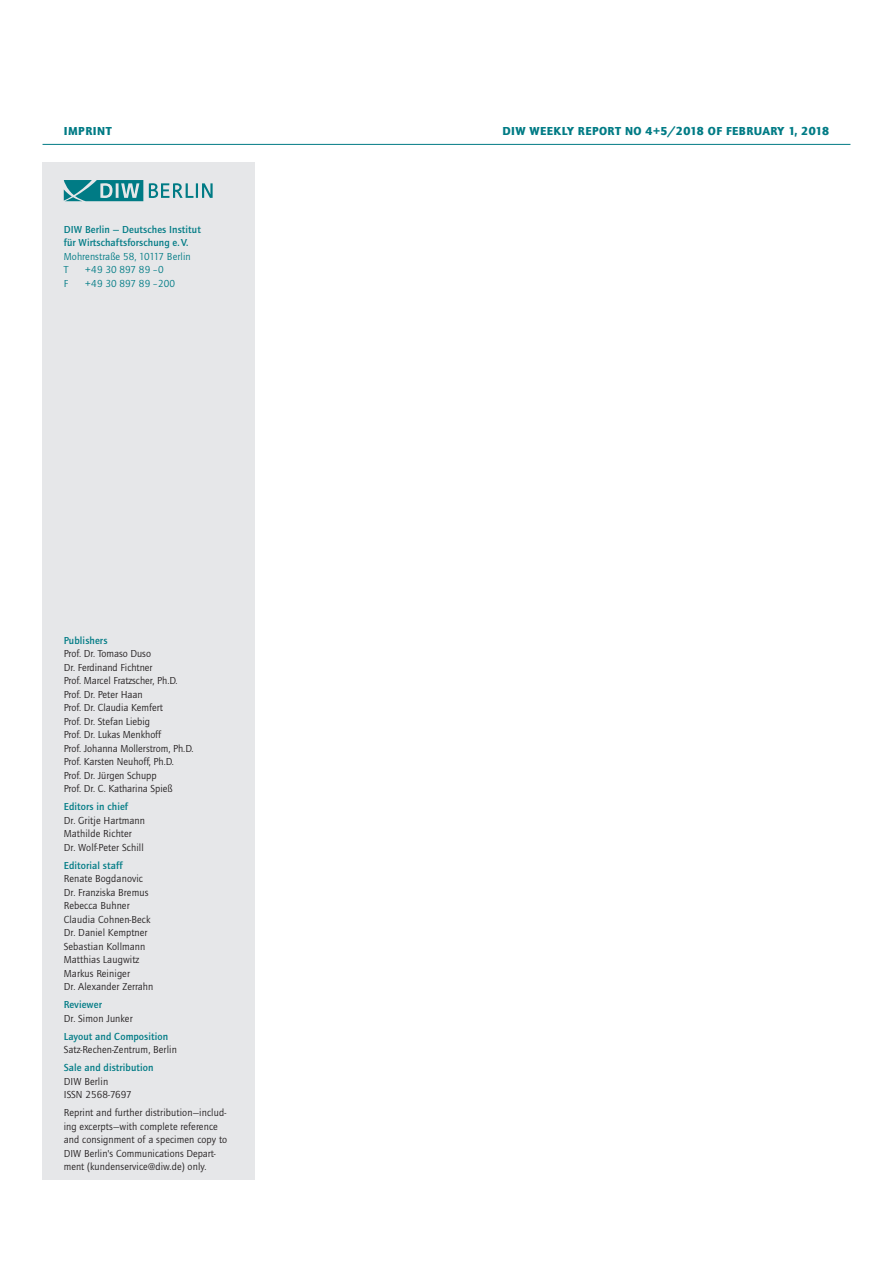
<style>
.page{position:relative;width:893px;height:1263px;background:#fff}
.page>*{position:absolute;margin:0;border:0;box-sizing:border-box;transform-origin:0 0}
.t1{font:900 12px "Quay Sans ITC Std";letter-spacing:.04em;color:#007b85}
.t2{font:10.5px/13.5px "Quay Sans ITC Std";letter-spacing:.01em;color:#231f20}
.t3{font:500 10.5px/13.5px "Quay Sans ITC Std";letter-spacing:.01em;color:#007b85}
.t4{font:10.5px/13.5px "Quay Sans ITC Std";letter-spacing:.01em;color:#007b85}
</style>
<div class="page">
<hr style="left:43px;top:144px;width:807px;height:1px;background:#007b85">
<div style="left:43px;top:162px;width:212px;height:1017px;background:#e6e7e9"></div>
<svg style="left:149px;top:183px;width:64px;height:15px"></svg>
<svg style="left:64px;top:180px;width:79px;height:21px"></svg>
<p class="t1" style="left:64px;top:124px;width:49px">IMPRINT</p>
<p class="t1" style="left:502px;top:124px;width:269px">DIW WEEKLY REPORT NO 4+5/2018 OF FEBRUARY</p>
<p class="t1" style="left:788px;top:124px;width:42px">1, 2018</p>
<p class="t3" style="left:64px;top:222px;width:139px">DIW Berlin — Deutsches Institut für Wirtschaftsforschung e. V.</p>
<p class="t4" style="left:64px;top:249px;width:128px">Mohrenstraße 58, 10117 Berlin<br>T</p>
<p class="t4" style="left:85px;top:263px;width:80px">+49 30 897 89 –0</p>
<p class="t4" style="left:64px;top:276px;width:6px">F</p>
<p class="t4" style="left:85px;top:276px;width:91px">+49 30 897 89 –200</p>
<p class="t3" style="left:64px;top:633px;width:45px">Publishers</p>
<p class="t2" style="left:64px;top:647px;width:131px">Prof. Dr. Tomaso Duso<br>Dr. Ferdinand Fichtner<br>Prof. Marcel Fratzscher, Ph.D.<br>Prof. Dr. Peter Haan<br>Prof. Dr. Claudia Kemfert<br>Prof. Dr. Stefan Liebig<br>Prof. Dr. Lukas Menkhoff<br>Prof. Johanna Mollerstrom, Ph.D.<br>Prof. Karsten Neuhoff, Ph.D.<br>Prof. Dr. Jürgen Schupp<br>Prof. Dr. C. Katharina Spieß</p>
<p class="t3" style="left:64px;top:800px;width:66px">Editors in chief</p>
<p class="t2" style="left:64px;top:813px;width:83px">Dr. Gritje Hartmann<br>Mathilde Richter<br>Dr. Wolf-Peter Schill</p>
<p class="t3" style="left:64px;top:858px;width:60px">Editorial staff</p>
<p class="t2" style="left:64px;top:872px;width:91px">Renate Bogdanovic<br>Dr. Franziska Bremus<br>Rebecca Buhner<br>Claudia Cohnen-Beck<br>Dr. Daniel Kemptner<br>Sebastian Kollmann<br>Matthias Laugwitz<br>Markus Reiniger<br>Dr. Alexander Zerrahn</p>
<p class="t3" style="left:64px;top:998px;width:40px">Reviewer</p>
<p class="t2" style="left:64px;top:1011px;width:70px">Dr. Simon Junker</p>
<p class="t3" style="left:64px;top:1029px;width:106px">Layout and Composition</p>
<p class="t2" style="left:64px;top:1043px;width:115px">Satz-Rechen-Zentrum, Berlin</p>
<p class="t3" style="left:64px;top:1061px;width:91px">Sale and distribution</p>
<p class="t2" style="left:64px;top:1074px;width:70px">DIW Berlin<br>ISSN 2568-7697</p>
<p class="t2" style="left:64px;top:1106px;width:165px">Reprint and further distribution—includ&shy;ing excerpts—with complete reference and consignment of a specimen copy to DIW Berlin's Communications Depart&shy;ment (kundenservice@diw.de) only.</p>
</div>
